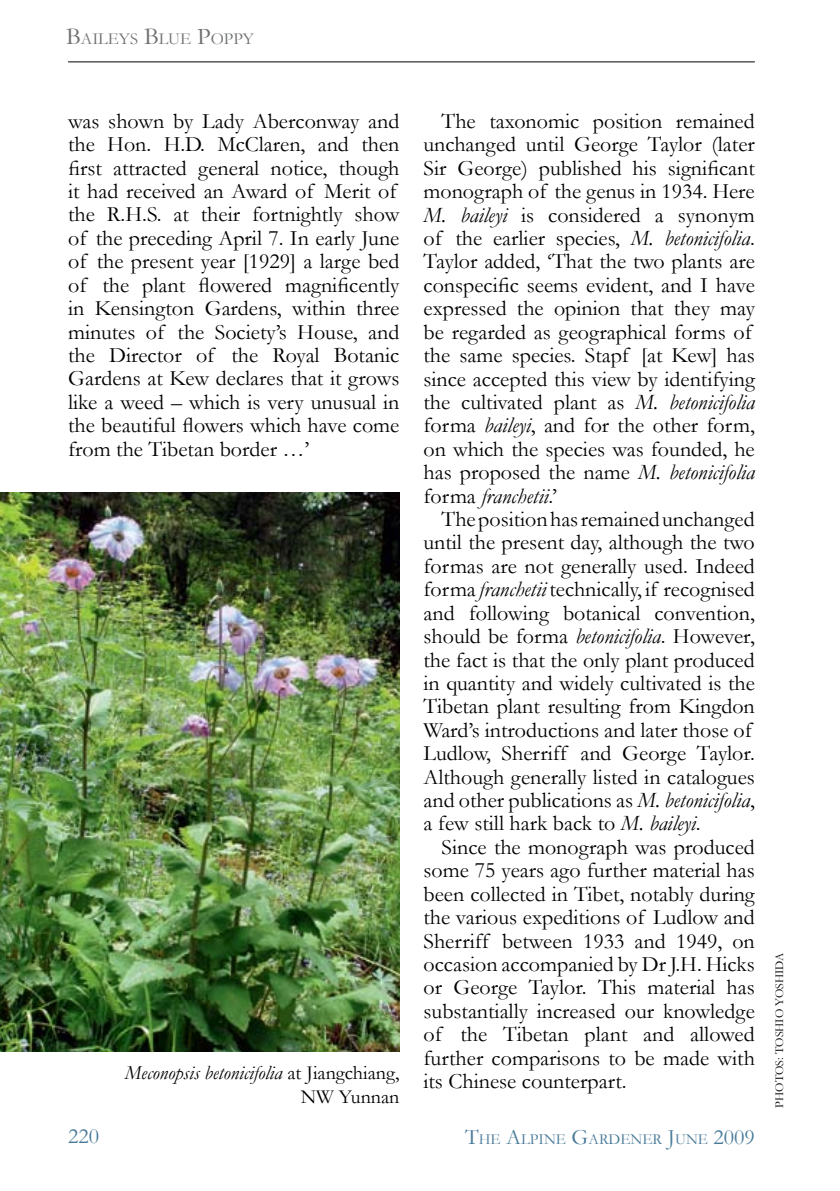
<style>
.page{position:relative;width:840px;height:1191px;background:#fff}
.page>*{position:absolute;margin:0;border:0;box-sizing:border-box;transform-origin:0 0}
.t1{font:22px/23.4px "Garamond";color:#000}
.t2{font:22px "Garamond";color:#497a98}
.t3{font:italic 20px/24px "Garamond";color:#000;text-align:right}
.t4{font:16.8px "Garamond";color:#6d6f71}
.t5{font:15.4px "Garamond";color:#497a98}
.t6{font:12px "Garamond";color:#000}
.s1{font-size:24px}
.s2{font-style:italic}
.s3{font-style:normal}
.s4{font-size:22px}
</style>
<div class="page">
<hr style="left:68px;top:61px;width:686px;height:1px;background:#000">
<img style="left:0;top:493px;width:399px;height:558px">
<p class="t4" style="left:66px;top:29px;width:189px"><span class="s1">B</span>AILEYS <span class="s1">B</span>LUE <span class="s1">P</span>OPPY</p>
<p class="t1" style="left:68px;top:109px;width:333px">was shown by Lady Aberconway and the Hon. H.D. McClaren, and then first attracted general notice, though it had received an Award of Merit of the R.H.S. at their fortnightly show of the preceding April 7. In early June of the present year [1929] a large bed of the plant flowered magnificently in Kensington Gardens, within three minutes of the Society’s House, and the Director of the Royal Botanic Gardens at Kew declares that it grows like a weed – which is very unusual in the beautiful flowers which have come from the Tibetan border …’</p>
<p class="t1" style="left:423px;top:109px;width:333px;text-indent:18px">The taxonomic position remained unchanged until George Taylor (later Sir George) published his significant monograph of the genus in 1934. Here <span class="s2">M. baileyi</span> is considered a synonym of the earlier species, <span class="s2">M. betonicifolia</span>.<br>Taylor added, ‘That the two plants are conspecific seems evident, and I have expressed the opinion that they may be regarded as geographical forms of the same species. Stapf [at Kew] has since accepted this view by identifying the cultivated plant as <span class="s2">M. betonicifolia </span>forma <span class="s2">baileyi</span>, and for the other form, on which the species was founded, he has proposed the name <span class="s2">M. betonicifolia </span>forma <span class="s2">franchetii</span>.’</p>
<p class="t1" style="left:423px;top:507px;width:333px;text-indent:18px">The position has remained unchanged until the present day, although the two formas are not generally used. Indeed forma <span class="s2">franchetii</span> technically, if recognised and following botanical convention, should be forma <span class="s2">betonicifolia</span>. However, the fact is that the only plant produced in quantity and widely cultivated is the Tibetan plant resulting from Kingdon Ward’s introductions and later those of Ludlow, Sherriff and George Taylor.<br>Although generally listed in catalogues and other publications as <span class="s2">M. betonicifolia</span>, a few still hark back to <span class="s2">M. baileyi</span>.</p>
<p class="t1" style="left:423px;top:835px;width:333px;text-align:justify;text-indent:18px">Since the monograph was produced some 75 years ago further material has been collected in Tibet, notably during the various expeditions of Ludlow and Sherriff between 1933 and 1949, on occasion accompanied by Dr J.H. Hicks or George Taylor. This material has substantially increased our knowledge of the Tibetan plant and allowed further comparisons to be made with its Chinese counterpart.</p>
<p class="t3" style="left:125px;top:1060px;width:276px">Meconopsis betonicifolia <span class="s3">at Jiangchiang,<br>NW Yunnan</span></p>
<p class="t2" style="left:68px;top:1122px;width:32px">220</p>
<p class="t5" style="left:465px;top:1129px;width:291px"><span class="s4">T</span>HE <span class="s4">A</span>LPINE <span class="s4">G</span>ARDENER <span class="s4">J</span>UNE <span class="s4">2009</span></p>
<p class="t6" style="left:771px;top:1107px;width:156px;rotate:-90deg">PHOTOs: TOSHIO YOSHIDA</p>
</div>
